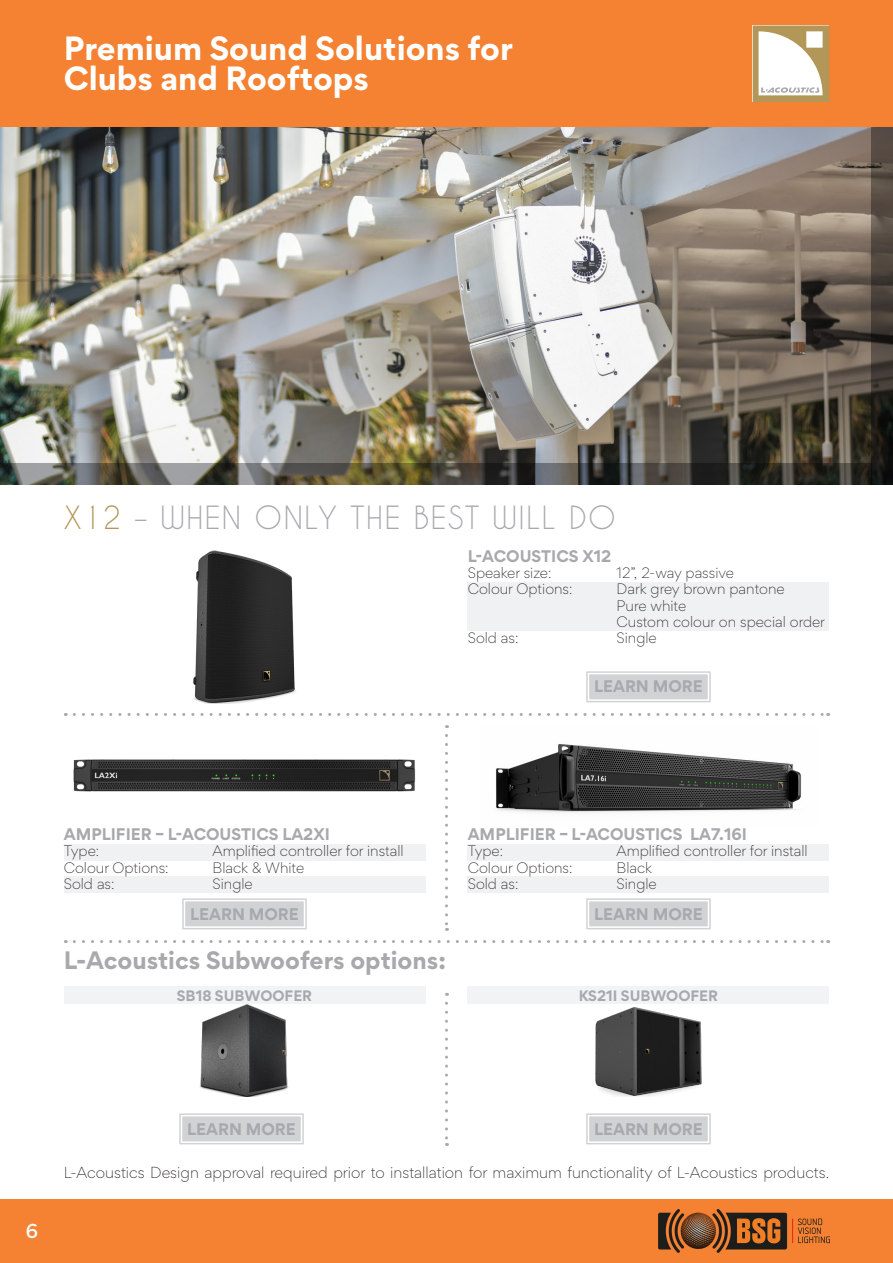
<style>
.page{position:relative;width:893px;height:1263px;background:#fff}
.page>*{position:absolute;margin:0;border:0;box-sizing:border-box;transform-origin:0 0}
.heads{font:700 30px/30px "Gordita";color:#fff}
.t1{font:30px "Caviar Dreams";letter-spacing:.05em;color:#a8a9ad}
.t2{font:700 22.5px "Gordita";color:#a8a9ad}
.t3{font:500 18px "Gordita";color:#fff}
.t4{font:700 15px "Gordita";color:#a8a9ad}
.t5{font:300 14.25px "Gordita";color:#231f20}
.t6{font:300 13.5px/16.2px "Gordita";color:#231f20}
.t7{font:700 13.5px "Gordita";color:#a8a9ad}
.s1{color:#b39758}
</style>
<div class="page">
<div style="left:0;top:1199px;width:893px;height:64px;background:#f48232"></div>
<div style="left:0;top:0;width:893px;height:128px;background:#f48232"></div>
<img style="left:659px;top:1210px;width:170px;height:42px">
<div style="left:468px;top:582px;width:361px;height:49px;background:#f0f1f2"></div>
<svg style="left:586px;top:671px;width:125px;height:32px;background:#d3d4d6"></svg>
<div style="left:588px;top:673px;width:121px;height:28px;border:1px solid #fff"></div>
<svg style="left:74px;top:713px;width:755px;height:3px"></svg>
<img style="left:73px;top:759px;width:343px;height:33px">
<div style="left:64px;top:844px;width:361px;height:16px;background:#f0f1f2"></div>
<div style="left:64px;top:876px;width:361px;height:17px;background:#f0f1f2"></div>
<svg style="left:182px;top:898px;width:125px;height:32px;background:#d3d4d6"></svg>
<div style="left:184px;top:900px;width:121px;height:28px;border:1px solid #fff"></div>
<img style="left:199px;top:1004px;width:90px;height:93px">
<div style="left:64px;top:986px;width:361px;height:18px;background:#f2f3f4"></div>
<svg style="left:445px;top:1003px;width:3px;height:143px"></svg>
<svg style="left:74px;top:940px;width:755px;height:3px"></svg>
<svg style="left:179px;top:1113px;width:125px;height:32px;background:#d3d4d5"></svg>
<div style="left:181px;top:1115px;width:121px;height:28px;border:1px solid #fff"></div>
<div style="left:468px;top:986px;width:361px;height:18px;background:#f2f3f4"></div>
<svg style="left:586px;top:1113px;width:125px;height:32px;background:#d3d4d5"></svg>
<div style="left:588px;top:1115px;width:121px;height:28px;border:1px solid #fff"></div>
<img style="left:0;top:128px;width:872px;height:335px">
<svg style="left:0;top:463px;width:872px;height:22px;background:#4f4d45"></svg>
<svg style="left:872px;top:128px;width:21px;height:357px;background:#3f3832"></svg>
<img style="left:193px;top:551px;width:103px;height:153px">
<svg style="left:445px;top:735px;width:3px;height:196px"></svg>
<img style="left:595px;top:1006px;width:107px;height:91px">
<svg style="left:753px;top:26px;width:76px;height:76px;background:#ded3ba"></svg>
<img style="left:496px;top:744px;width:306px;height:69px">
<div style="left:468px;top:844px;width:361px;height:16px;background:#f0f1f2"></div>
<div style="left:468px;top:876px;width:361px;height:17px;background:#f0f1f2"></div>
<svg style="left:586px;top:898px;width:125px;height:32px;background:#d3d4d6"></svg>
<div style="left:588px;top:900px;width:121px;height:28px;border:1px solid #fff"></div>
<p class="heads" style="left:64px;top:33px;width:451px">Premium Sound Solutions for<br>Clubs and Rooftops</p>
<p class="t1" style="left:64px;top:500px;width:554px"><span class="s1">X12</span> – WHEN ONLY THE BEST WILL DO</p>
<p class="t4" style="left:468px;top:544px;width:145px">L-ACOUSTICS X12</p>
<p class="t6" style="left:468px;top:564px;width:85px">Speaker size:</p>
<p class="t6" style="left:617px;top:564px;width:119px">12”, 2-way passive</p>
<p class="t6" style="left:468px;top:581px;width:106px">Colour Options:</p>
<p class="t6" style="left:617px;top:581px;width:210px">Dark grey brown pantone<br>Pure white<br>Custom colour on special order</p>
<p class="t6" style="left:468px;top:629px;width:52px">Sold as:</p>
<p class="t6" style="left:617px;top:629px;width:42px">Single</p>
<p class="t4" style="left:594px;top:675px;width:110px">LEARN MORE</p>
<p class="t4" style="left:64px;top:822px;width:268px">AMPLIFIER – L-ACOUSTICS LA2XI</p>
<p class="t6" style="left:64px;top:842px;width:37px">Type:</p>
<p class="t6" style="left:213px;top:842px;width:192px">Amplified controller for install</p>
<p class="t6" style="left:64px;top:859px;width:106px">Colour Options:</p>
<p class="t6" style="left:213px;top:859px;width:93px">Black &amp; White</p>
<p class="t6" style="left:64px;top:875px;width:52px">Sold as:</p>
<p class="t6" style="left:213px;top:875px;width:42px">Single</p>
<p class="t4" style="left:190px;top:902px;width:110px">LEARN MORE</p>
<p class="t2" style="left:64px;top:942px;width:384px">L-Acoustics Subwoofers options:</p>
<p class="t7" style="left:177px;top:984px;width:137px">SB18 SUBWOOFER</p>
<p class="t4" style="left:468px;top:822px;width:281px">AMPLIFIER – L-ACOUSTICS LA7.16I</p>
<p class="t6" style="left:468px;top:842px;width:37px">Type:</p>
<p class="t6" style="left:617px;top:842px;width:192px">Amplified controller for install</p>
<p class="t6" style="left:468px;top:859px;width:106px">Colour Options:</p>
<p class="t6" style="left:617px;top:859px;width:37px">Black</p>
<p class="t6" style="left:468px;top:875px;width:52px">Sold as:</p>
<p class="t6" style="left:617px;top:875px;width:42px">Single</p>
<p class="t4" style="left:594px;top:902px;width:110px">LEARN MORE</p>
<p class="t7" style="left:579px;top:984px;width:141px">KS21I SUBWOOFER</p>
<h3 class="t3" style="left:26px;top:1217px;width:14px">6</h3>
<p class="t4" style="left:187px;top:1117px;width:110px">LEARN MORE</p>
<p class="t4" style="left:594px;top:1117px;width:110px">LEARN MORE</p>
<p class="t5" style="left:64px;top:1162px;width:767px">L-Acoustics Design approval required prior to installation for maximum functionality of L-Acoustics products.</p>
</div>
